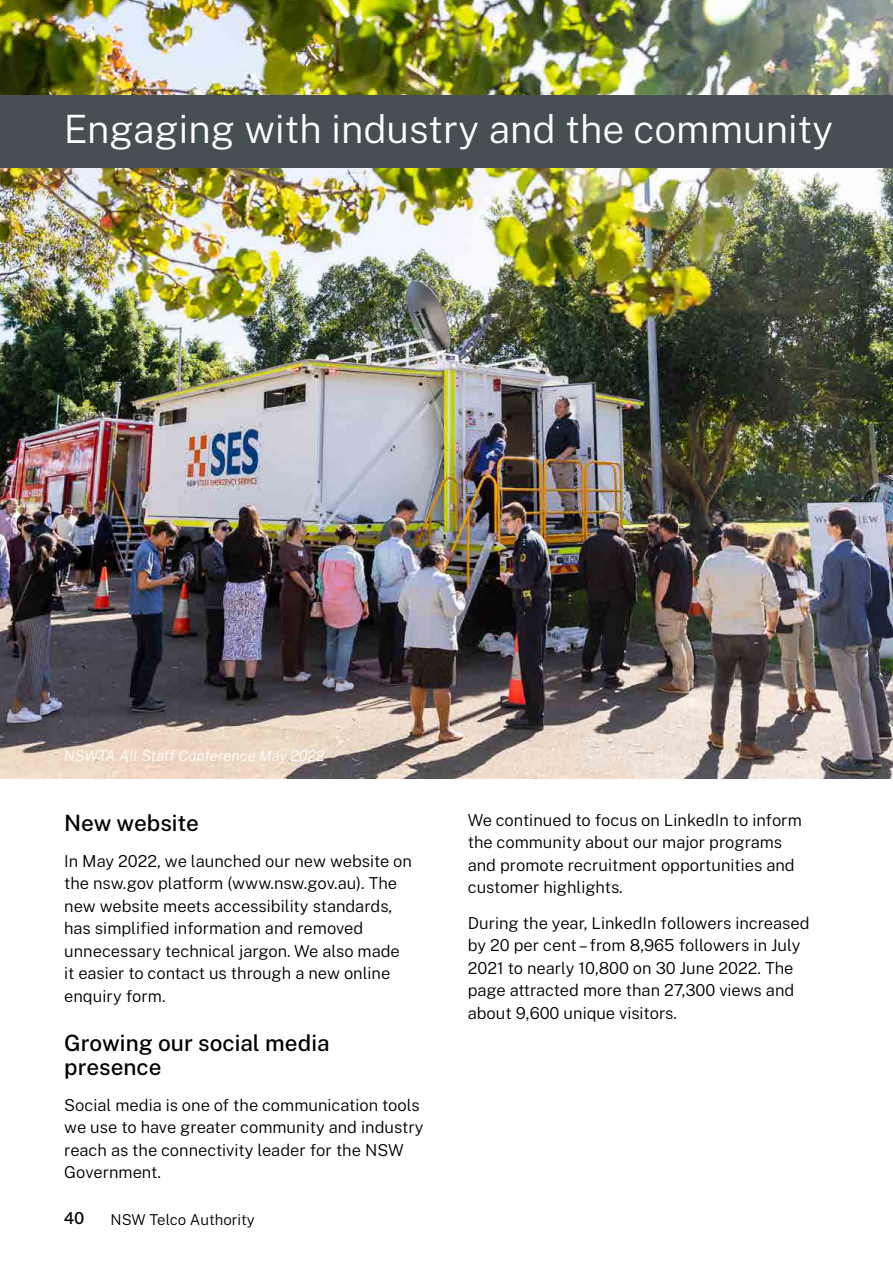
<style>
.page{position:relative;width:893px;height:1263px;background:#fff}
.page>*{position:absolute;margin:0;border:0;box-sizing:border-box;transform-origin:0 0}
.H0_-_Major_header_in{font:300 39px "Public Sans";color:#fff}
.H2_-_Subhead{font:500 22.5px/24px "Public Sans";color:#000}
.Body_Text{font:300 16.5px/22.5px "Public Sans";color:#000}
.t1{font:500 16.5px "Public Sans";color:#000}
.Photo_Caption{font:italic 300 15px "Public Sans";letter-spacing:-.005em;color:#fff}
.t2{font:300 15px "Public Sans";color:#000}
</style>
<div class="page">
<img style="left:0;top:0;width:893px;height:778px">
<div style="left:0;top:96px;width:893px;height:72px;background:#454f54"></div>
<p class="H0_-_Major_header_in" style="left:64px;top:101px;width:771px">Engaging with industry and the community</p>
<p class="Photo_Caption" style="left:64px;top:745px;width:262px">NSWTA All Staff Conference May 2022</p>
<h2 class="H2_-_Subhead" style="left:64px;top:810px;width:136px">New website</h2>
<p class="Body_Text" style="left:64px;top:848px;width:349px">In May 2022, we launched our new website on the nsw.gov platform (www.nsw.gov.au). The new website meets accessibility standards, has simplified information and removed unnecessary technical jargon. We also made it easier to contact us through a new online enquiry form.</p>
<h2 class="H2_-_Subhead" style="left:64px;top:1029px;width:267px">Growing our social media presence</h2>
<p class="Body_Text" style="left:64px;top:1092px;width:361px">Social media is one of the communication tools we use to have greater community and industry reach as the connectivity leader for the NSW Government.</p>
<p class="t1" style="left:64px;top:1206px;width:22px">40</p>
<p class="t2" style="left:111px;top:1209px;width:146px">NSW Telco Authority</p>
<p class="Body_Text" style="left:468px;top:807px;width:336px">We continued to focus on LinkedIn to inform the community about our major programs and promote recruitment opportunities and customer highlights.</p>
<p class="Body_Text" style="left:468px;top:910px;width:343px">During the year, LinkedIn followers increased by 20 per cent – from 8,965 followers in July 2021 to nearly 10,800 on 30 June 2022. The page attracted more than 27,300 views and about 9,600 unique visitors.</p>
</div>
